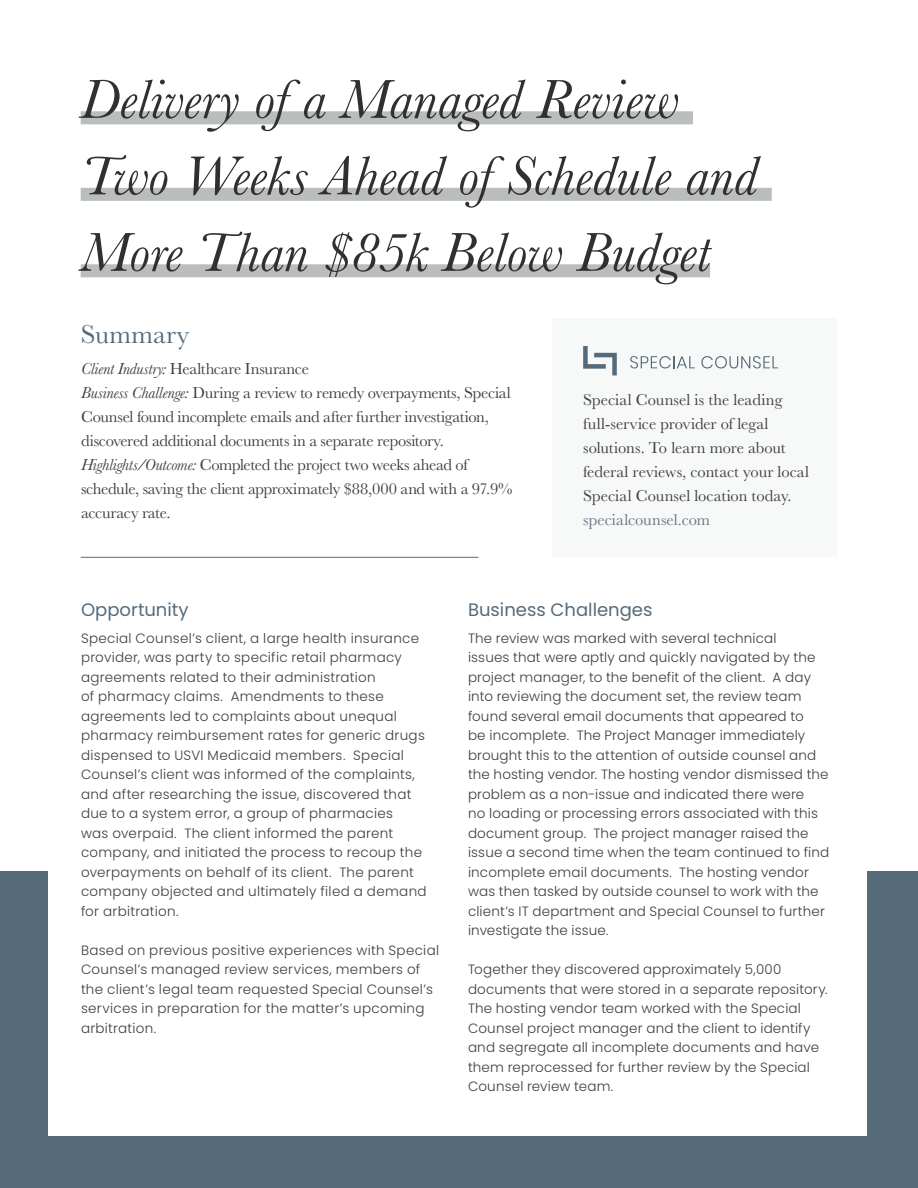
<style>
.page{position:relative;width:918px;height:1188px;background:#fff}
.page>*{position:absolute;margin:0;border:0;box-sizing:border-box;transform-origin:0 0}
.SCI-H1_Black_-_Light{font:italic 57px/76.5px "Baskerville";letter-spacing:.005em;color:#312f30}
.H2-Gray{font:27px "Baskerville";letter-spacing:.01em;color:#556b7a}
.H3-Blue{font:18px "Poppins";color:#556b7a}
.Body-Baskerville{font:16.5px/24px "Baskerville";letter-spacing:-.01em;color:#3e3e3f}
.Body-Poppins{font:300 13.5px/19.5px "Poppins";letter-spacing:.015em;color:#3e3e3f}
.s1{font-style:italic}
.s2{color:#647583}
</style>
<div class="page">
<div style="left:0;top:872px;width:918px;height:316px;background:#556b7a"></div>
<div style="left:48px;top:70px;width:818px;height:1066px;background:#fff"></div>
<div style="left:81px;top:111px;width:612px;height:13px;background:#babdbe"></div>
<div style="left:81px;top:188px;width:691px;height:13px;background:#babdbe"></div>
<div style="left:81px;top:264px;width:629px;height:13px;background:#babdbe"></div>
<hr style="left:81px;top:557px;width:398px;height:1px;background:#556b7a">
<div style="left:552px;top:319px;width:285px;height:238px;background:#f7f8f8"></div>
<svg style="left:583px;top:346px;width:34px;height:29px"></svg>
<svg style="left:630px;top:356px;width:65px;height:12px"></svg>
<svg style="left:701px;top:356px;width:77px;height:13px"></svg>
<p class="SCI-H1_Black_-_Light" style="left:81px;top:61px;width:679px">Delivery of a Managed Review<br>Two Weeks Ahead of Schedule and<br>More Than $85k Below Budget</p>
<p class="H2-Gray" style="left:81px;top:317px;width:110px">Summary</p>
<p class="Body-Baskerville" style="left:81px;top:357px;width:229px"><span class="s1">Client Industry:</span> Healthcare Insurance</p>
<p class="Body-Baskerville" style="left:81px;top:381px;width:431px"><span class="s1">Business Challenge:</span> During a review to remedy overpayments, Special<br>Counsel found incomplete emails and after further investigation, discovered additional documents in a separate repository.</p>
<p class="Body-Baskerville" style="left:81px;top:453px;width:433px"><span class="s1">Highlights/Outcome:</span> Completed the project two weeks ahead of schedule, saving the client approximately $88,000 and with a 97.9% accuracy rate.</p>
<p class="Body-Baskerville" style="left:583px;top:388px;width:227px">Special Counsel is the leading full-service provider of legal solutions. To learn more about federal reviews, contact your local<br>Special Counsel location today. <span class="s2">specialcounsel.com</span></p>
<p class="H3-Blue" style="left:81px;top:600px;width:109px">Opportunity</p>
<p class="Body-Poppins" style="left:81px;top:628px;width:347px">Special Counsel’s client, a large health insurance provider, was party to specific retail pharmacy agreements related to their administration<br>of pharmacy claims. Amendments to these agreements led to complaints about unequal pharmacy reimbursement rates for generic drugs dispensed to USVI Medicaid members. Special Counsel’s client was informed of the complaints, and after researching the issue, discovered that due to a system error, a group of pharmacies<br>was overpaid. The client informed the parent company, and initiated the process to recoup the overpayments on behalf of its client. The parent company objected and ultimately filed a demand for arbitration.</p>
<p class="Body-Poppins" style="left:81px;top:940px;width:360px">Based on previous positive experiences with Special Counsel’s managed review services, members of the client’s legal team requested Special Counsel’s services in preparation for the matter’s upcoming arbitration.</p>
<h4 class="H3-Blue" style="left:468px;top:600px;width:186px">Business Challenges</h4>
<p class="Body-Poppins" style="left:468px;top:628px;width:363px">The review was marked with several technical<br>issues that were aptly and quickly navigated by the project manager, to the benefit of the client. A day into reviewing the document set, the review team found several email documents that appeared to<br>be incomplete. The Project Manager immediately brought this to the attention of outside counsel and the hosting vendor. The hosting vendor dismissed the problem as a non-issue and indicated there were<br>no loading or processing errors associated with this document group. The project manager raised the issue a second time when the team continued to find incomplete email documents. The hosting vendor was then tasked by outside counsel to work with the client’s IT department and Special Counsel to further investigate the issue.</p>
<p class="Body-Poppins" style="left:468px;top:960px;width:361px">Together they discovered approximately 5,000 documents that were stored in a separate repository.<br>The hosting vendor team worked with the Special Counsel project manager and the client to identify and segregate all incomplete documents and have them reprocessed for further review by the Special Counsel review team.</p>
</div>
